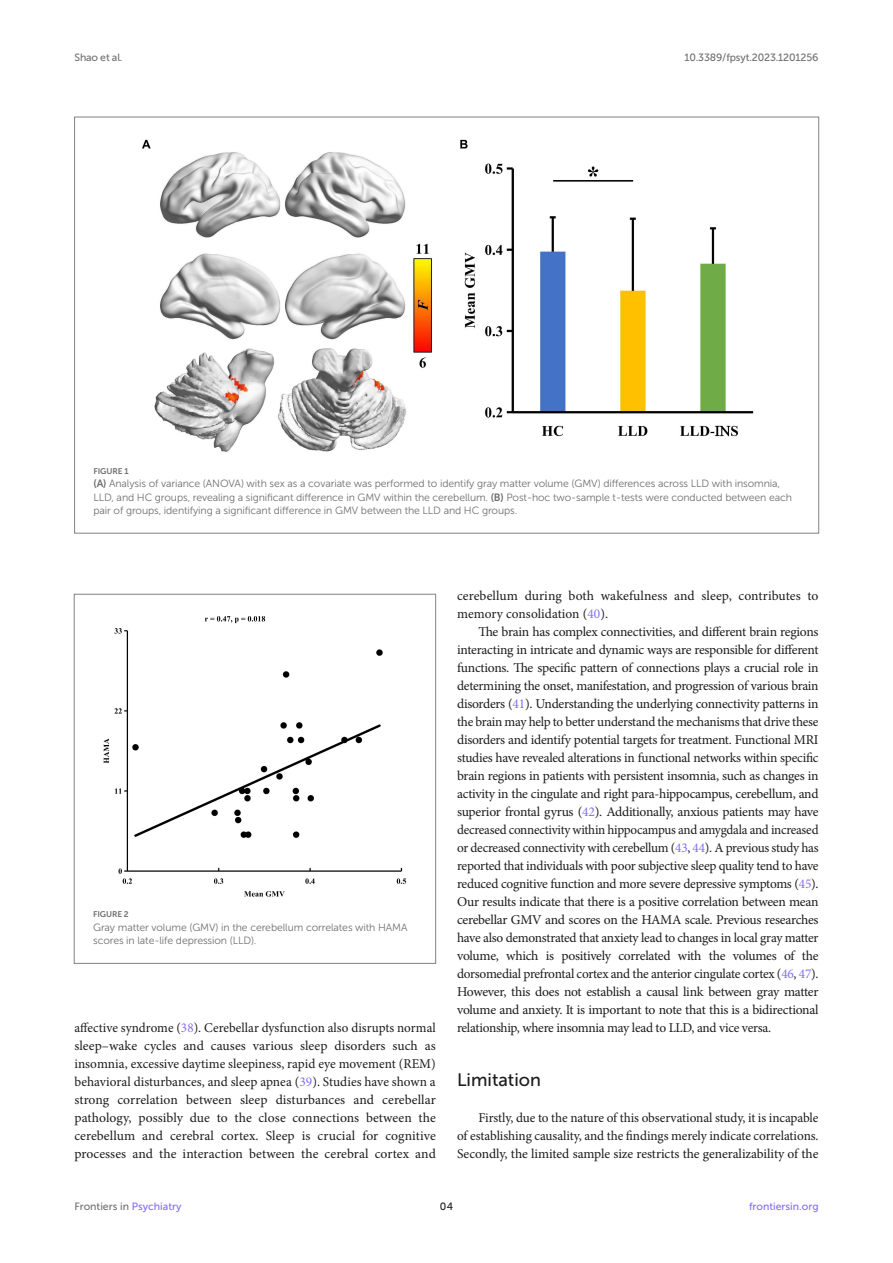
<style>
.page{position:relative;width:893px;height:1263px;background:#fff}
.page>*{position:absolute;margin:0;border:0;box-sizing:border-box;transform-origin:0 0}
.HEAD_2{font:18px "Museo Sans 500";color:#1b1c1b}
.TEXT{font:13.5px/18px "Minion Pro";color:#1b1c1b;text-align:justify}
.TEXT_FLUSH{font:13.5px/18px "Minion Pro";letter-spacing:-.005em;color:#1b1c1b;text-align:justify}
.FIG_LEG{font:10.5px/13.5px "Museo Sans 300";letter-spacing:-.01em;color:#706f70}
.t1{font:10.5px "Museo Sans 500";letter-spacing:-.015em;color:#706f70}
.t2{font:10.5px "Museo Sans 500";color:#856df0}
.t3{font:10.5px "Museo Sans 500";color:#1b1c1b}
.FIG_HD{font:8.25px "Museo Sans 700";letter-spacing:-.01em;color:#706f70}
.s1{font-family:"Museo Sans 700"}
.s2{color:#856df0}
</style>
<div class="page">
<img style="left:142px;top:139px;width:612px;height:313px">
<img style="left:103px;top:616px;width:304px;height:281px">
<div style="left:74px;top:594px;width:362px;height:369px;border:1px solid #808285"></div>
<p class="t1" style="left:74px;top:51px;width:50px">Shao et al.</p>
<p class="t1" style="left:684px;top:51px;width:136px">10.3389/fpsyt.2023.1201256</p>
<p class="FIG_HD" style="left:94px;top:466px;width:37px">FIGURE 1</p>
<p class="FIG_LEG" style="left:94px;top:477px;width:700px"><span class="s1">(A)</span> Analysis of variance (ANOVA) with sex as a covariate was performed to identify gray matter volume (GMV) differences across LLD with insomnia,<br>LLD, and HC groups, revealing a significant difference in GMV within the cerebellum. <span class="s1">(B)</span> Post-hoc two-sample t-tests were conducted between each pair of groups, identifying a significant difference in GMV between the LLD and HC groups.</p>
<p class="FIG_HD" style="left:93px;top:910px;width:37px">FIGURE 2</p>
<p class="FIG_LEG" style="left:93px;top:921px;width:316px">Gray matter volume (GMV) in the cerebellum correlates with HAMA scores in late-life depression (LLD).</p>
<p class="TEXT" style="left:74px;top:1019px;width:363px">affective syndrome (<span class="s2">38</span>). Cerebellar dysfunction also disrupts normal sleep–wake cycles and causes various sleep disorders such as insomnia, excessive daytime sleepiness, rapid eye movement (REM) behavioral disturbances, and sleep apnea (<span class="s2">39</span>). Studies have shown a strong correlation between sleep disturbances and cerebellar pathology, possibly due to the close connections between the cerebellum and cerebral cortex. Sleep is crucial for cognitive processes and the interaction between the cerebral cortex and</p>
<p class="TEXT" style="left:457px;top:587px;width:363px">cerebellum during both wakefulness and sleep, contributes to memory consolidation (<span class="s2">40</span>).</p>
<p class="TEXT" style="left:457px;top:623px;width:363px;text-indent:21px">The brain has complex connectivities, and different brain regions interacting in intricate and dynamic ways are responsible for different functions. The specific pattern of connections plays a crucial role in determining the onset, manifestation, and progression of various brain disorders (<span class="s2">41</span>). Understanding the underlying connectivity patterns in the brain may help to better understand the mechanisms that drive these disorders and identify potential targets for treatment. Functional MRI studies have revealed alterations in functional networks within specific brain regions in patients with persistent insomnia, such as changes in activity in the cingulate and right para-hippocampus, cerebellum, and superior frontal gyrus (<span class="s2">42</span>). Additionally, anxious patients may have decreased connectivity within hippocampus and amygdala and increased or decreased connectivity with cerebellum (<span class="s2">43</span>, <span class="s2">44</span>). A previous study has reported that individuals with poor subjective sleep quality tend to have reduced cognitive function and more severe depressive symptoms (<span class="s2">45</span>).<br>Our results indicate that there is a positive correlation between mean cerebellar GMV and scores on the HAMA scale. Previous researches have also demonstrated that anxiety lead to changes in local gray matter volume, which is positively correlated with the volumes of the dorsomedial prefrontal cortex and the anterior cingulate cortex (<span class="s2">46</span>, <span class="s2">47</span>).<br>However, this does not establish a causal link between gray matter volume and anxiety. It is important to note that this is a bidirectional relationship, where insomnia may lead to LLD, and vice versa.</p>
<p class="HEAD_2" style="left:457px;top:1070px;width:85px">Limitation</p>
<p class="TEXT_FLUSH" style="left:457px;top:1109px;width:363px;text-indent:21px">Firstly, due to the nature of this observational study, it is incapable of establishing causality, and the findings merely indicate correlations.<br>Secondly, the limited sample size restricts the generalizability of the</p>
<p class="t1" style="left:74px;top:1200px;width:109px">Frontiers in <span class="s2">Psychiatry</span></p>
<p class="t3" style="left:440px;top:1200px;width:15px">04</p>
<p class="t2" style="left:749px;top:1200px;width:71px">frontiersin.org</p>
</div>
